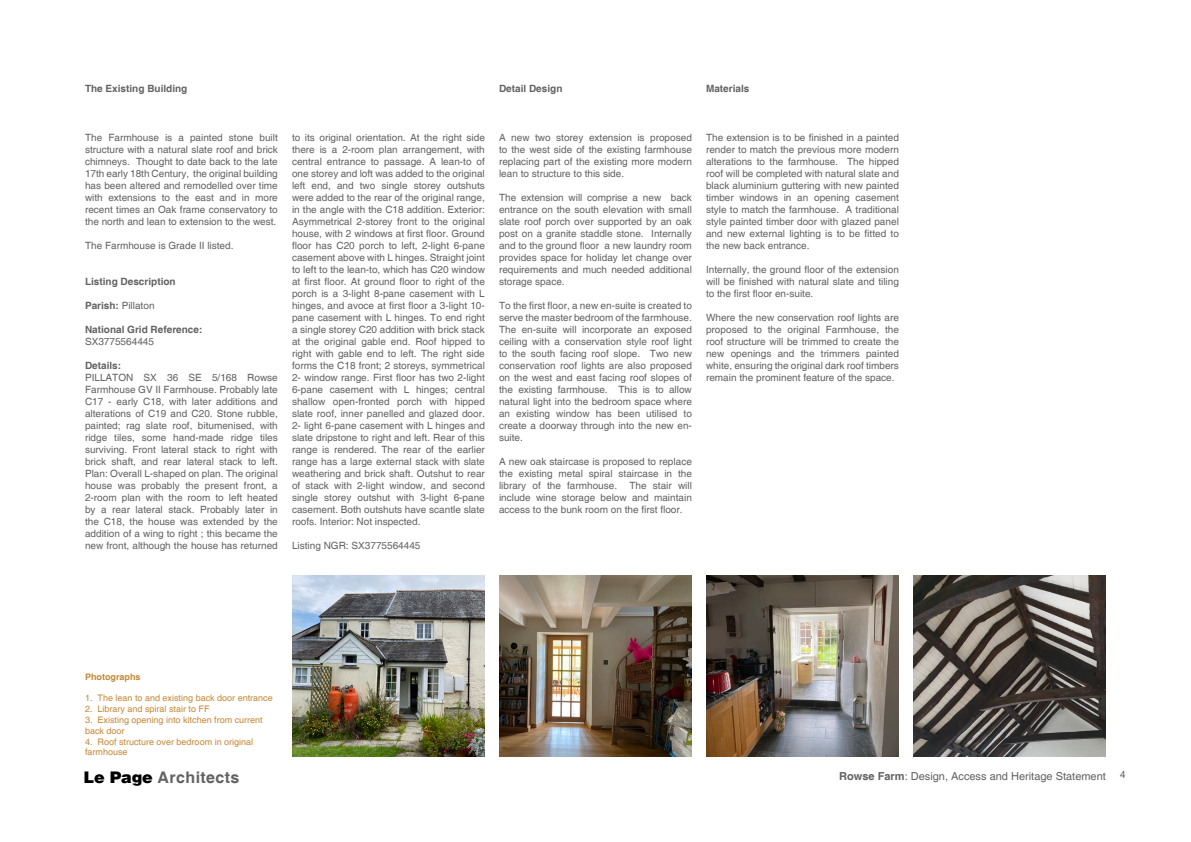
<style>
.page{position:relative;width:1191px;height:842px;background:#fff}
.page>*{position:absolute;margin:0;border:0;box-sizing:border-box;transform-origin:0 0}
.t1{font:700 16px "Helvetica";letter-spacing:.025em;color:#626262}
.t2{font:11px "Helvetica";color:#626262}
.GHK_Heading_2{font:10px/12px "Helvetica";color:#626262;text-align:justify}
.GHK_Heading_2-2{font:700 10px "Helvetica";color:#626262}
.t3{font:10px "Arial";color:#626262}
.GHK_main_report_text{font:9px/10.8px "Helvetica";color:#c58836}
.GHK_main_report_text-2{font:700 9px "Helvetica";color:#c58836}
.s1{font-weight:700}
.s2{font-family:"Helvetica LT";font-weight:900;color:#000}
</style>
<div class="page">
<img style="left:499px;top:575px;width:193px;height:182px">
<img style="left:706px;top:575px;width:193px;height:182px">
<img style="left:292px;top:575px;width:193px;height:182px">
<img style="left:913px;top:575px;width:193px;height:182px">
<p class="GHK_Heading_2-2" style="left:85px;top:83px;width:104px">The Existing Building</p>
<p class="GHK_Heading_2-2" style="left:499px;top:83px;width:65px">Detail Design</p>
<p class="GHK_Heading_2-2" style="left:706px;top:83px;width:45px">Materials</p>
<p class="GHK_Heading_2" style="left:85px;top:132px;width:194px">The Farmhouse is a painted stone built structure with a natural slate roof and brick chimneys. Thought to date back to the late 17th early 18th Century, the original building has been altered and remodelled over time with extensions to the east and in more recent times an Oak frame conservatory to the north and lean to extension to the west.</p>
<p class="GHK_Heading_2" style="left:85px;top:240px;width:150px">The Farmhouse is Grade II listed.</p>
<p class="GHK_Heading_2-2" style="left:85px;top:276px;width:92px">Listing Description</p>
<p class="GHK_Heading_2" style="left:85px;top:300px;width:71px"><span class="s1">Parish:</span> Pillaton</p>
<p class="GHK_Heading_2-2" style="left:85px;top:324px;width:119px">National Grid Reference:</p>
<p class="GHK_Heading_2" style="left:85px;top:336px;width:70px">SX3775564445</p>
<p class="GHK_Heading_2-2" style="left:85px;top:360px;width:38px">Details:</p>
<p class="GHK_Heading_2" style="left:85px;top:372px;width:194px">PILLATON SX 36 SE 5/168 Rowse Farmhouse GV II Farmhouse. Probably late C17 - early C18, with later additions and alterations of C19 and C20. Stone rubble, painted; rag slate roof, bitumenised, with ridge tiles, some hand-made ridge tiles surviving. Front lateral stack to right with brick shaft, and rear lateral stack to left.<br>Plan: Overall L-shaped on plan. The original house was probably the present front, a 2-room plan with the room to left heated by a rear lateral stack. Probably later in the C18, the house was extended by the addition of a wing to right ; this became the new front, although the house has returned</p>
<p class="GHK_Heading_2" style="left:292px;top:132px;width:194px">to its original orientation. At the right side there is a 2-room plan arrangement, with central entrance to passage. A lean-to of one storey and loft was added to the original left end, and two single storey outshuts were added to the rear of the original range, in the angle with the C18 addition. Exterior:<br>Asymmetrical 2-storey front to the original house, with 2 windows at first floor. Ground floor has C20 porch to left, 2-light 6-pane casement above with L hinges. Straight joint to left to the lean-to, which has C20 window at first floor. At ground floor to right of the porch is a 3-light 8-pane casement with L hinges, and avoce at first floor a 3-light 10- pane casement with L hinges. To end right a single storey C20 addition with brick stack at the original gable end. Roof hipped to right with gable end to left. The right side forms the C18 front; 2 storeys, symmetrical 2- window range. First floor has two 2-light 6-pane casement with L hinges; central shallow open-fronted porch with hipped slate roof, inner panelled and glazed door.<br>2- light 6-pane casement with L hinges and slate dripstone to right and left. Rear of this range is rendered. The rear of the earlier range has a large external stack with slate weathering and brick shaft. Outshut to rear of stack with 2-light window, and second single storey outshut with 3-light 6-pane casement. Both outshuts have scantle slate roofs. Interior: Not inspected.</p>
<p class="GHK_Heading_2" style="left:292px;top:540px;width:130px">Listing NGR: SX3775564445</p>
<p class="GHK_Heading_2" style="left:499px;top:132px;width:194px">A new two storey extension is proposed to the west side of the existing farmhouse replacing part of the existing more modern lean to structure to this side.</p>
<p class="GHK_Heading_2" style="left:499px;top:192px;width:194px">The extension will comprise a new back entrance on the south elevation with small slate roof porch over supported by an oak post on a granite staddle stone. Internally and to the ground floor a new laundry room provides space for holiday let change over requirements and much needed additional storage space.</p>
<p class="GHK_Heading_2" style="left:499px;top:300px;width:194px">To the first floor, a new en-suite is created to serve the master bedroom of the farmhouse.<br>The en-suite will incorporate an exposed ceiling with a conservation style roof light to the south facing roof slope. Two new conservation roof lights are also proposed on the west and east facing roof slopes of the existing farmhouse. This is to allow natural light into the bedroom space where an existing window has been utilised to create a doorway through into the new en&shy;suite.</p>
<p class="GHK_Heading_2" style="left:499px;top:456px;width:194px">A new oak staircase is proposed to replace the existing metal spiral staircase in the library of the farmhouse. The stair will include wine storage below and maintain access to the bunk room on the first floor.</p>
<p class="GHK_Heading_2" style="left:706px;top:132px;width:194px">The extension is to be finished in a painted render to match the previous more modern alterations to the farmhouse. The hipped roof will be completed with natural slate and black aluminium guttering with new painted timber windows in an opening casement style to match the farmhouse. A traditional style painted timber door with glazed panel and new external lighting is to be fitted to the new back entrance.</p>
<p class="GHK_Heading_2" style="left:706px;top:264px;width:194px">Internally, the ground floor of the extension will be finished with natural slate and tiling to the first floor en-suite.</p>
<p class="GHK_Heading_2" style="left:706px;top:312px;width:194px">Where the new conservation roof lights are proposed to the original Farmhouse, the roof structure will be trimmed to create the new openings and the trimmers painted white, ensuring the original dark roof timbers remain the prominent feature of the space.</p>
<p class="GHK_main_report_text-2" style="left:85px;top:671px;width:57px">Photographs</p>
<p class="GHK_main_report_text" style="left:85px;top:693px;width:189px">1. The lean to and existing back door entrance</p>
<p class="GHK_main_report_text" style="left:85px;top:704px;width:126px">2. Library and spiral stair to FF</p>
<p class="GHK_main_report_text" style="left:85px;top:715px;width:179px">3. Existing opening into kitchen from current back door</p>
<p class="GHK_main_report_text" style="left:85px;top:736px;width:170px">4. Roof structure over bedroom in original farmhouse</p>
<h1 class="t1" style="left:84px;top:767px;width:157px"><span class="s2">Le Page</span> Architects</h1>
<p class="t2" style="left:839px;top:770px;width:268px"><span class="s1">Rowse Farm</span>: Design, Access and Heritage Statement</p>
<p class="t3" style="left:1120px;top:768px;width:7px">4</p>
</div>
